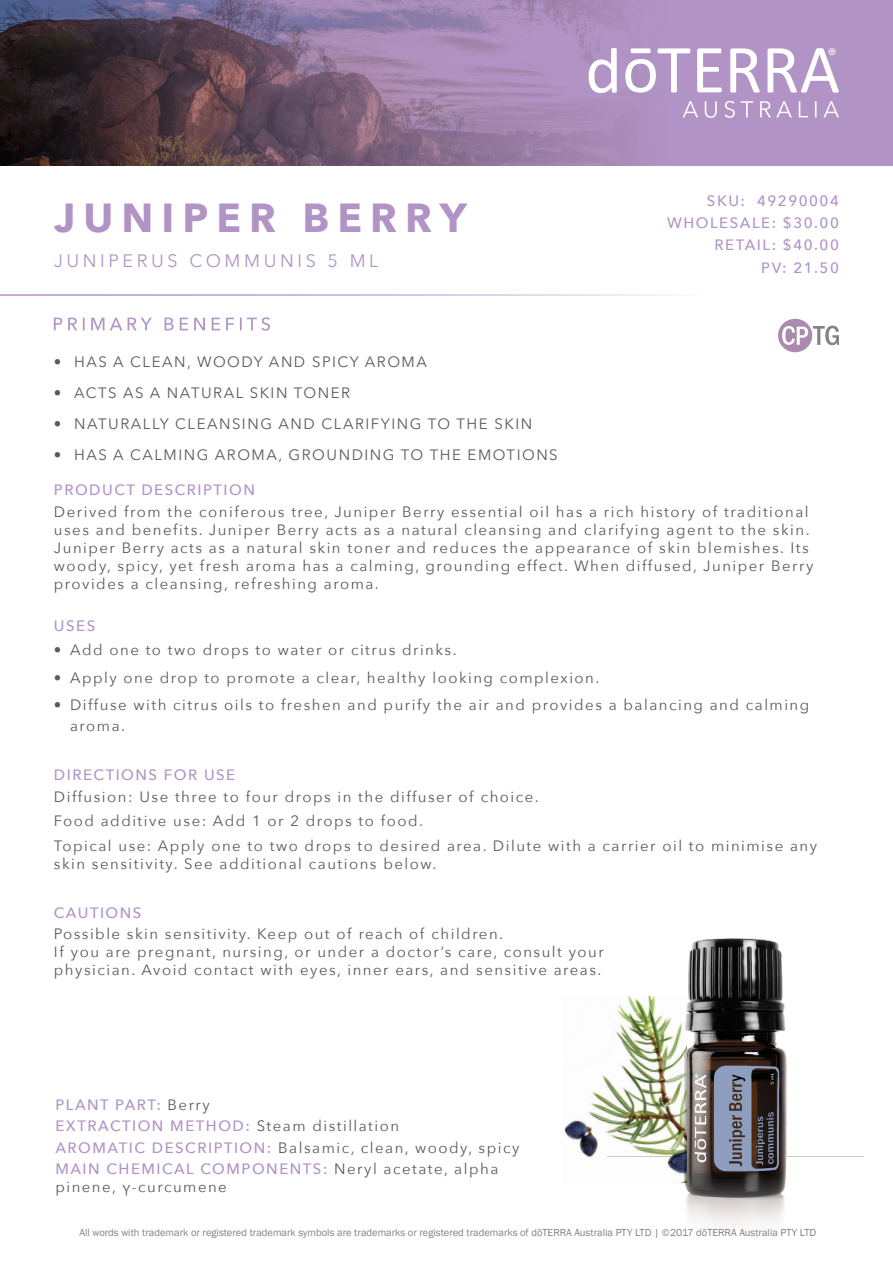
<style>
.page{position:relative;width:893px;height:1263px;background:#fff}
.page>*{position:absolute;margin:0;border:0;box-sizing:border-box;transform-origin:0 0}
.t1{font:700 40.5px "Avenir Next";letter-spacing:.2em;color:#b194c5}
.t2{font:18px "Avenir Next";letter-spacing:.2em;color:#b194c5}
.Body{font:15px/18px "Avenir Next";letter-spacing:.1em;color:#5a5a5d}
.Directions_Bold_Attr{font:15px/18px "Avenir Next";letter-spacing:.1em;color:#5a5a5d}
.Oil_Attribute_Panel{font:15px/18px "Avenir Next";letter-spacing:.1em;color:#5a5a5d}
.Oil_Attribute_Panel-2{font:500 15px "Avenir Next";letter-spacing:.1em;color:#b194c5}
.Tag_details{font:500 15px "Avenir Next";letter-spacing:.1em;color:#b194c5}
.Purple_Headers{font:500 15px "Avenir Next";letter-spacing:.1em;color:#b194c5}
.t3{font:10.5px "Franklin Gothic";color:#808285}
.s1{font-weight:400;color:#5a5a5d}
.s2{font-weight:500;color:#b194c5}
</style>
<div class="page">
<img style="left:564px;top:1074px;width:44px;height:84px">
<svg style="left:0;top:0;width:893px;height:166px;background:#836c8b"></svg>
<svg style="left:730px;top:48px;width:30px;height:45px"></svg>
<svg style="left:697px;top:48px;width:25px;height:44px"></svg>
<svg style="left:589px;top:48px;width:28px;height:45px"></svg>
<svg style="left:767px;top:48px;width:72px;height:45px"></svg>
<svg style="left:625px;top:48px;width:65px;height:45px"></svg>
<svg style="left:683px;top:101px;width:156px;height:17px;background:#bfa7cf"></svg>
<hr style="left:0;top:294px;width:839px;height:2px;background:#b194c5">
<svg style="left:54px;top:317px;width:216px;height:14px"></svg>
<svg style="left:778px;top:319px;width:61px;height:33px"></svg>
<img style="left:608px;top:938px;width:256px;height:287px">
<p class="t1" style="left:54px;top:183px;width:414px">JUNIPER BERRY</p>
<p class="t2" style="left:54px;top:245px;width:326px">JUNIPERUS COMMUNIS 5 ML</p>
<p class="Body" style="left:54px;top:352px;width:375px">• HAS A CLEAN, WOODY AND SPICY AROMA</p>
<p class="Body" style="left:54px;top:383px;width:298px">• ACTS AS A NATURAL SKIN TONER</p>
<p class="Body" style="left:54px;top:414px;width:480px">• NATURALLY CLEANSING AND CLARIFYING TO THE SKIN</p>
<p class="Body" style="left:54px;top:445px;width:505px">• HAS A CALMING AROMA, GROUNDING TO THE EMOTIONS</p>
<p class="Tag_details" style="left:707px;top:188px;width:133px">SKU: 49290004</p>
<p class="Tag_details" style="left:667px;top:210px;width:173px">WHOLESALE: $30.00</p>
<p class="Tag_details" style="left:714px;top:232px;width:126px">RETAIL: $40.00</p>
<p class="Tag_details" style="left:761px;top:255px;width:79px">PV: 21.50</p>
<p class="Purple_Headers" style="left:54px;top:477px;width:203px">PRODUCT DESCRIPTION</p>
<p class="Body" style="left:54px;top:502px;width:761px">Derived from the coniferous tree, Juniper Berry essential oil has a rich history of traditional uses and benefits. Juniper Berry acts as a natural cleansing and clarifying agent to the skin.<br>Juniper Berry acts as a natural skin toner and reduces the appearance of skin blemishes. Its woody, spicy, yet fresh aroma has a calming, grounding effect. When diffused, Juniper Berry provides a cleansing, refreshing aroma.</p>
<p class="Purple_Headers" style="left:54px;top:612px;width:43px">USES</p>
<p class="Body" style="left:54px;top:640px;width:404px">• Add one to two drops to water or citrus drinks.</p>
<p class="Body" style="left:54px;top:668px;width:547px">• Apply one drop to promote a clear, healthy looking complexion.</p>
<p class="Body" style="left:70px;top:694px;width:741px;line-height:21px;text-indent:-16px">• Diffuse with citrus oils to freshen and purify the air and provides a balancing and calming aroma.</p>
<p class="Purple_Headers" style="left:54px;top:762px;width:183px">DIRECTIONS FOR USE</p>
<p class="Directions_Bold_Attr" style="left:54px;top:787px;width:486px">Diffusion: Use three to four drops in the diffuser of choice.</p>
<p class="Directions_Bold_Attr" style="left:54px;top:811px;width:371px">Food additive use: Add 1 or 2 drops to food.</p>
<p class="Directions_Bold_Attr" style="left:54px;top:836px;width:765px">Topical use: Apply one to two drops to desired area. Dilute with a carrier oil to minimise any skin sensitivity. See additional cautions below.</p>
<p class="Purple_Headers" style="left:54px;top:900px;width:89px">CAUTIONS</p>
<p class="Body" style="left:54px;top:924px;width:551px">Possible skin sensitivity. Keep out of reach of children.<br>If you are pregnant, nursing, or under a doctor’s care, consult your physician. Avoid contact with eyes, inner ears, and sensitive areas.</p>
<p class="Oil_Attribute_Panel-2" style="left:55px;top:1092px;width:156px">PLANT PART: <span class="s1">Berry</span></p>
<p class="Oil_Attribute_Panel-2" style="left:55px;top:1113px;width:345px">EXTRACTION METHOD: <span class="s1">Steam distillation</span></p>
<p class="Oil_Attribute_Panel" style="left:55px;top:1138px;width:465px"><span class="s2">AROMATIC DESCRIPTION:</span> Balsamic, clean, woody, spicy</p>
<p class="Oil_Attribute_Panel" style="left:55px;top:1159px;width:444px"><span class="s2">MAIN CHEMICAL COMPONENTS:</span> Neryl acetate, alpha pinene, γ-curcumene</p>
<p class="t3" style="left:80px;top:1226px;width:738px">All words with trademark or registered trademark symbols are trademarks or registered trademarks of dōTERRA Australia PTY LTD | ©2017 dōTERRA Australia PTY LTD</p>
</div>
